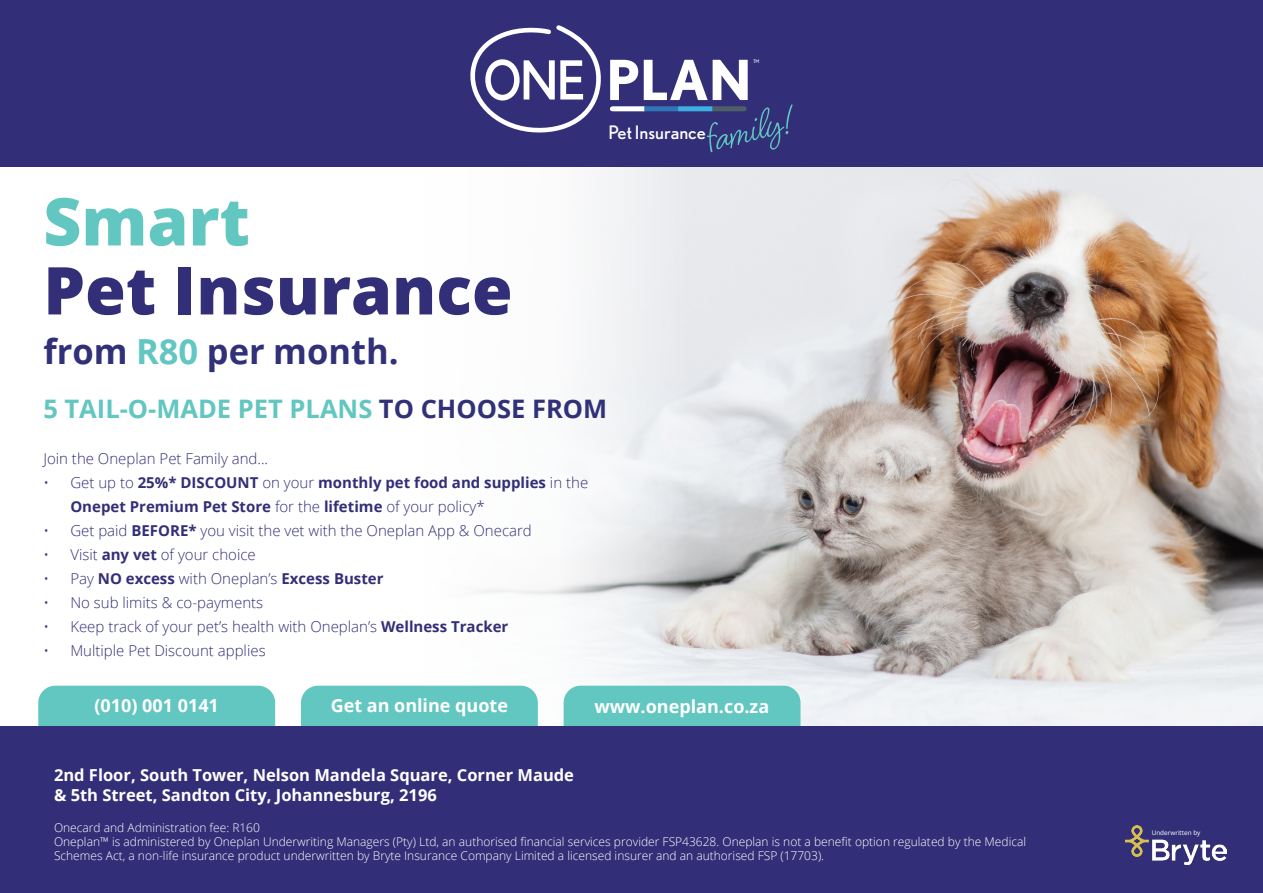
<style>
.page{position:relative;width:1263px;height:893px;background:#fff}
.page>*{position:absolute;margin:0;border:0;box-sizing:border-box;transform-origin:0 0}
.t1{font:800 66px "Open Sans";color:#322f78}
.t2{font:800 66px "Open Sans";color:#62c6c1}
.t3{font:700 55.2px "Nobel";color:#fff}
.t4{font:700 34.5px "Open Sans";color:#313179}
.t5{font:700 25.5px "Open Sans";color:#62c6c1}
.t6{font:18.6px "Nobel";color:#fff}
.t7{font:700 18px "Open Sans";color:#fff}
.t8{font:700 16.5px/19.8px "Open Sans";color:#fff}
.t9{font:300 15px "Open Sans";color:#322f78}
.t10{font:700 15px/24px "Open Sans";color:#322f78}
.t11{font:300 12px/14.4px "Open Sans";color:#fff}
.t12{font:6.45px "Open Sans";color:#fff}
.t13{font:4.8px "Nobel";color:#fff;scale:.9 1}
.s1{color:#62c6c1}
.s2{color:#313179}
.s3{font-weight:300}
.s4{font-weight:700}
</style>
<div class="page">
<img style="left:708px;top:167px;width:555px;height:559px">
<div style="left:0;top:726px;width:1263px;height:167px;background:#322f78"></div>
<img style="left:1125px;top:825px;width:101px;height:40px">
<div style="left:0;top:0;width:1263px;height:167px;background:#322f78"></div>
<hr style="left:612px;top:107px;width:32px;height:4px;background:#fff">
<hr style="left:644px;top:107px;width:34px;height:4px;background:#3175b7">
<hr style="left:678px;top:107px;width:34px;height:4px;background:#3eafe1">
<svg style="left:470px;top:25px;width:131px;height:108px"></svg>
<svg style="left:707px;top:104px;width:86px;height:48px"></svg>
<div style="left:38px;top:686px;width:237px;height:40px;background:#62c6c1"></div>
<div style="left:301px;top:686px;width:237px;height:40px;background:#62c6c1"></div>
<div style="left:564px;top:686px;width:236px;height:40px;background:#62c6c1"></div>
<p class="t13" style="left:753px;top:58px;width:8px">TM</p>
<h2 class="t3" style="left:606px;top:47px;width:147px">PLAN</h2>
<h3 class="t6" style="left:608px;top:122px;width:99px">Pet Insurance</h3>
<h1 class="t2" style="left:43px;top:171px;width:208px">Smart</h1>
<h1 class="t1" style="left:43px;top:240px;width:471px">Pet Insurance</h1>
<h3 class="t4" style="left:43px;top:327px;width:357px">from <span class="s1">R80</span> per month.</h3>
<h3 class="t5" style="left:43px;top:391px;width:565px">5 TAIL-O-MADE PET PLANS <span class="s2">TO CHOOSE FROM</span></h3>
<p class="t9" style="left:43px;top:448px;width:226px">Join the Oneplan Pet Family and...</p>
<p class="t10" style="left:70px;top:470px;width:519px;text-indent:-27px"><span class="s3">• Get up to</span> 25%* DISCOUNT <span class="s3">on your</span> monthly pet food and supplies <span class="s3">in the<br></span>Onepet Premium Pet Store <span class="s3">for the</span> lifetime <span class="s3">of your policy*</span></p>
<p class="t9" style="left:43px;top:520px;width:490px">• Get paid <span class="s4">BEFORE*</span> you visit the vet with the Oneplan App &amp; Onecard</p>
<p class="t9" style="left:43px;top:544px;width:214px">• Visit <span class="s4">any vet</span> of your choice</p>
<p class="t10" style="left:43px;top:566px;width:342px"><span class="s3">• Pay</span> NO excess <span class="s3">with Oneplan’s</span> Excess Buster</p>
<p class="t9" style="left:43px;top:592px;width:221px">• No sub limits &amp; co-payments</p>
<p class="t9" style="left:43px;top:616px;width:466px">• Keep track of your pet’s health with Oneplan’s <span class="s4">Wellness Tracker</span></p>
<p class="t9" style="left:43px;top:640px;width:224px">• Multiple Pet Discount applies</p>
<h3 class="t7" style="left:95px;top:693px;width:126px">(010) 001 0141</h3>
<h3 class="t7" style="left:331px;top:693px;width:179px">Get an online quote</h3>
<h3 class="t7" style="left:594px;top:694px;width:176px">www.oneplan.co.za</h3>
<h3 class="t8" style="left:54px;top:765px;width:522px">2nd Floor, South Tower, Nelson Mandela Square, Corner Maude &amp; 5th Street, Sandton City, Johannesburg, 2196</h3>
<p class="t11" style="left:54px;top:820px;width:974px">Onecard and Administration fee: R160<br>Oneplan™ is administered by Oneplan Underwriting Managers (Pty) Ltd, an authorised financial services provider FSP43628. Oneplan is not a benefit option regulated by the Medical<br>Schemes Act, a non-life insurance product underwritten by Bryte Insurance Company Limited a licensed insurer and an authorised FSP (17703).</p>
<p class="t12" style="left:1152px;top:828px;width:50px">Underwritten by</p>
</div>
